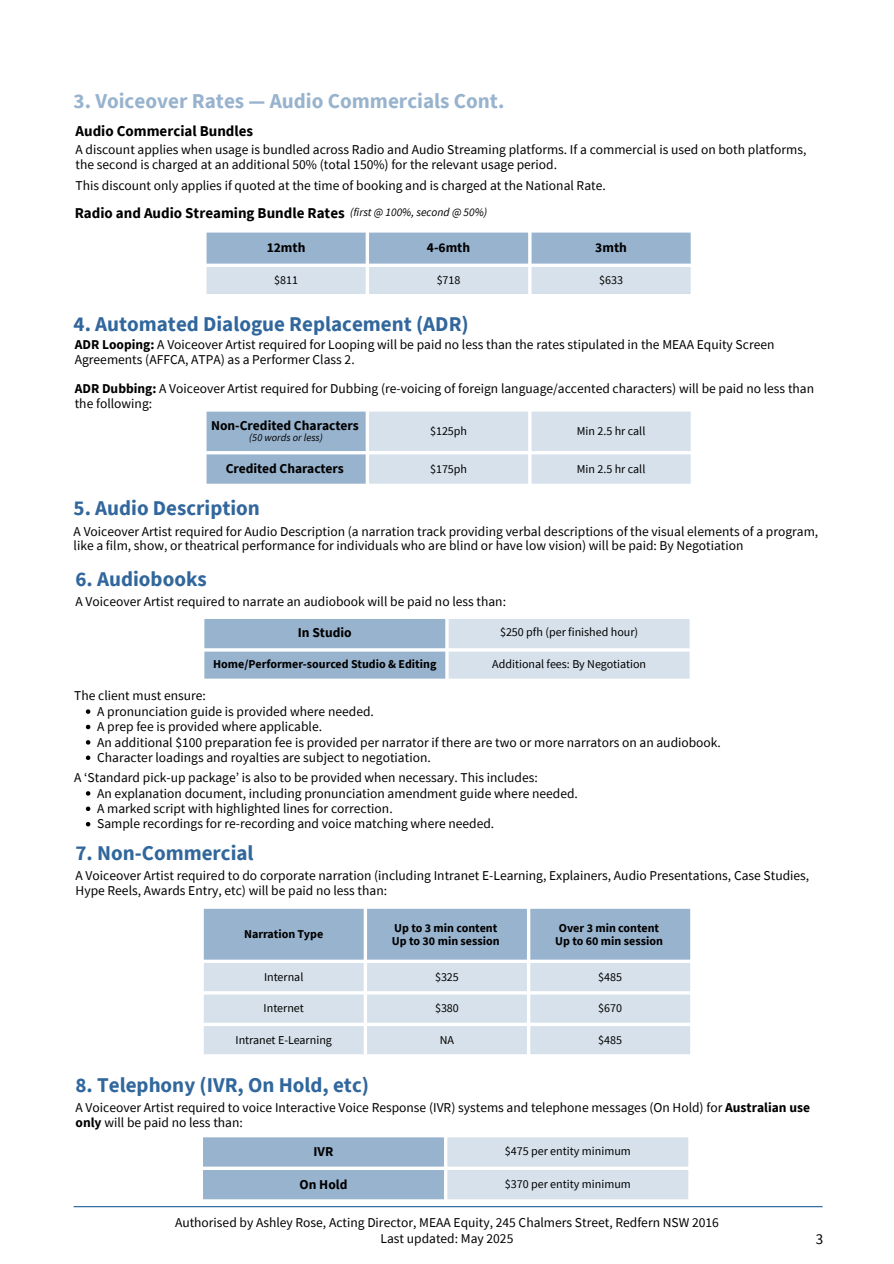
<style>
.page{position:relative;width:894px;height:1264px;background:#fff}
.page>*{position:absolute;margin:0;border:0;box-sizing:border-box;transform-origin:0 0}
.t1{font:700 21.15px "Source Sans Pro";color:#98b3ce}
.t2{font:700 21px "Source Sans Pro";color:#31679c}
.t3{font:700 15px "Source Sans Pro";color:#000}
.t4{font:15px "Source Sans Pro";color:#000}
.t5{font:13.5px/14.7px "Source Sans Pro";color:#000}
.t6{font:700 13.5px "Source Sans Pro";color:#000}
.t7{font:12px "Source Sans Pro";color:#000}
.t8{font:700 12px "Source Sans Pro";color:#000}
.t9{font:italic 11.55px "Source Sans Pro";color:#000}
.t10{font:italic 10.5px "Source Sans Pro";color:#000}
.s1{font-weight:700}
</style>
<div class="page">
<svg style="left:86px;top:709px;width:4px;height:5px"></svg>
<svg style="left:86px;top:724px;width:4px;height:5px"></svg>
<svg style="left:86px;top:740px;width:4px;height:4px"></svg>
<svg style="left:86px;top:755px;width:4px;height:5px"></svg>
<svg style="left:86px;top:791px;width:4px;height:4px"></svg>
<svg style="left:86px;top:806px;width:4px;height:5px"></svg>
<svg style="left:86px;top:822px;width:4px;height:4px"></svg>
<svg style="left:204px;top:619px;width:485px;height:59px;background:#bbcdde"></svg>
<svg style="left:204px;top:908px;width:486px;height:146px;background:#c4d3e2"></svg>
<svg style="left:206px;top:232px;width:484px;height:62px;background:#baccde"></svg>
<svg style="left:206px;top:411px;width:484px;height:72px;background:#c5d5e3"></svg>
<hr style="left:74px;top:1206px;width:748px;height:1px;background:#215e99">
<svg style="left:203px;top:1137px;width:485px;height:62px;background:#bbcdde"></svg>
<h3 class="t1" style="left:74px;top:87px;width:432px">3. Voiceover Rates — Audio Commercials Cont.</h3>
<h3 class="t3" style="left:75px;top:121px;width:179px">Audio Commercial Bundles</h3>
<h3 class="t5" style="left:75px;top:141px;width:732px;line-height:15.5px">A discount applies when usage is bundled across Radio and Audio Streaming platforms. If a commercial is used on both platforms, the second is charged at an additional 50% (total 150%) for the relevant usage period.</h3>
<p class="t5" style="left:75px;top:177px;width:531px">This discount only applies if quoted at the time of booking and is charged at the National Rate.</p>
<p class="t3" style="left:75px;top:203px;width:271px">Radio and Audio Streaming Bundle Rates</p>
<p class="t9" style="left:350px;top:205px;width:139px">(first @ 100%, second @ 50%)</p>
<p class="t6" style="left:266px;top:239px;width:40px">12mth</p>
<p class="t6" style="left:427px;top:239px;width:45px">4-6mth</p>
<p class="t6" style="left:595px;top:239px;width:33px">3mth</p>
<p class="t7" style="left:274px;top:272px;width:25px">$811</p>
<p class="t7" style="left:436px;top:272px;width:25px">$718</p>
<p class="t7" style="left:599px;top:272px;width:25px">$633</p>
<h3 class="t2" style="left:74px;top:310px;width:396px">4. Automated Dialogue Replacement (ADR)</h3>
<h1 class="t5" style="left:75px;top:337px;width:701px"><span class="s1">ADR Looping:</span> A Voiceover Artist required for Looping will be paid no less than the rates stipulated in the MEAA Equity Screen<br>Agreements (AFFCA, ATPA) as a Performer Class 2.</h1>
<h3 class="t5" style="left:75px;top:381px;width:740px"><span class="s1">ADR Dubbing:</span> A Voiceover Artist required for Dubbing (re-voicing of foreign language/accented characters) will be paid no less than the following:</h3>
<p class="t6" style="left:211px;top:417px;width:149px">Non-Credited Characters</p>
<p class="t10" style="left:249px;top:430px;width:75px">(50 words or less)</p>
<p class="t7" style="left:430px;top:423px;width:39px">$125ph</p>
<p class="t7" style="left:576px;top:423px;width:70px">Min 2.5 hr call</p>
<p class="t6" style="left:226px;top:459px;width:119px">Credited Characters</p>
<p class="t7" style="left:430px;top:461px;width:39px">$175ph</p>
<p class="t7" style="left:576px;top:461px;width:70px">Min 2.5 hr call</p>
<h1 class="t2" style="left:74px;top:494px;width:188px">5. Audio Description</h1>
<h1 class="t5" style="left:74px;top:523px;width:746px">A Voiceover Artist required for Audio Description (a narration track providing verbal descriptions of the visual elements of a program, like a film, show, or theatrical performance for individuals who are blind or have low vision) will be paid: By Negotiation</h1>
<h3 class="t2" style="left:75px;top:565px;width:133px">6. Audiobooks</h3>
<h3 class="t5" style="left:75px;top:593px;width:432px">A Voiceover Artist required to narrate an audiobook will be paid no less than:</h3>
<p class="t6" style="left:298px;top:624px;width:55px">In Studio</p>
<p class="t7" style="left:500px;top:624px;width:140px">$250 pfh (per finished hour)</p>
<p class="t8" style="left:213px;top:656px;width:225px">Home/Performer-sourced Studio &amp; Editing</p>
<p class="t7" style="left:492px;top:656px;width:155px">Additional fees: By Negotiation</p>
<h3 class="t5" style="left:74px;top:688px;width:133px">The client must ensure:</h3>
<h2 class="t5" style="left:97px;top:703px;width:278px">A pronunciation guide is provided where needed.</h2>
<p class="t5" style="left:97px;top:719px;width:226px">A prep fee is provided where applicable.</p>
<p class="t5" style="left:97px;top:734px;width:625px">An additional $100 preparation fee is provided per narrator if there are two or more narrators on an audiobook.</p>
<p class="t5" style="left:97px;top:749px;width:335px">Character loadings and royalties are subject to negotiation.</p>
<p class="t5" style="left:74px;top:770px;width:465px">A ‘Standard pick-up package’ is also to be provided when necessary. This includes:</p>
<p class="t5" style="left:97px;top:785px;width:482px">An explanation document, including pronunciation amendment guide where needed.</p>
<p class="t5" style="left:97px;top:800px;width:297px">A marked script with highlighted lines for correction.</p>
<p class="t5" style="left:97px;top:816px;width:398px">Sample recordings for re-recording and voice matching where needed.</p>
<h3 class="t2" style="left:75px;top:839px;width:179px">7. Non-Commercial</h3>
<h3 class="t5" style="left:75px;top:868px;width:735px">A Voiceover Artist required to do corporate narration (including Intranet E-Learning, Explainers, Audio Presentations, Case Studies,<br>Hype Reels, Awards Entry, etc) will be paid no less than:</h3>
<p class="t8" style="left:244px;top:926px;width:81px">Narration Type</p>
<p class="t8" style="left:394px;top:919px;width:105px">Up to 3 min content</p>
<p class="t8" style="left:392px;top:933px;width:109px">Up to 30 min session</p>
<h3 class="t8" style="left:558px;top:919px;width:102px">Over 3 min content</h3>
<p class="t8" style="left:555px;top:933px;width:109px">Up to 60 min session</p>
<p class="t7" style="left:264px;top:968px;width:41px">Internal</p>
<p class="t7" style="left:435px;top:968px;width:25px">$325</p>
<p class="t7" style="left:598px;top:968px;width:25px">$485</p>
<h3 class="t7" style="left:263px;top:1000px;width:42px">Internet</h3>
<p class="t7" style="left:435px;top:1000px;width:25px">$380</p>
<p class="t7" style="left:598px;top:1000px;width:25px">$670</p>
<p class="t7" style="left:235px;top:1031px;width:98px">Intranet E-Learning</p>
<h3 class="t7" style="left:439px;top:1031px;width:16px">NA</h3>
<p class="t7" style="left:598px;top:1031px;width:25px">$485</p>
<p class="t2" style="left:75px;top:1071px;width:295px">8. Telephony (IVR, On Hold, etc)</p>
<p class="t5" style="left:75px;top:1100px;width:735px">A Voiceover Artist required to voice Interactive Voice Response (IVR) systems and telephone messages (On Hold) for <span class="s1">Australian use only</span> will be paid no less than:</p>
<p class="t6" style="left:313px;top:1142px;width:21px">IVR</p>
<p class="t7" style="left:504px;top:1142px;width:127px">$475 per entity minimum</p>
<p class="t6" style="left:299px;top:1175px;width:49px">On Hold</p>
<p class="t7" style="left:504px;top:1175px;width:127px">$370 per entity minimum</p>
<p class="t5" style="left:175px;top:1214px;width:545px;line-height:15.8px;text-align:center">Authorised by Ashley Rose, Acting Director, MEAA Equity, 245 Chalmers Street, Redfern NSW 2016<br>Last updated: May 2025</p>
<p class="t4" style="left:815px;top:1229px;width:9px">3</p>
</div>
